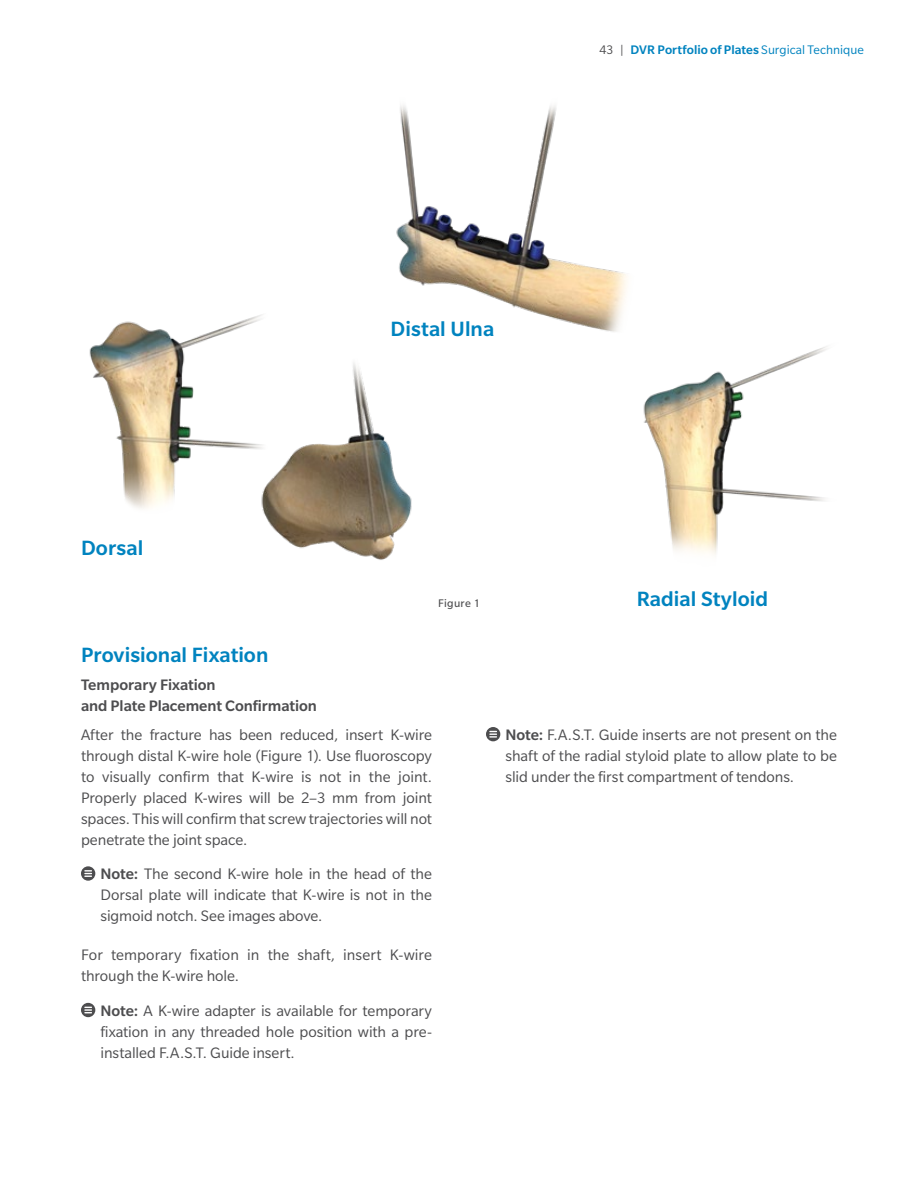
<style>
.page{position:relative;width:918px;height:1188px;background:#fff}
.page>*{position:absolute;margin:0;border:0;box-sizing:border-box;transform-origin:0 0}
.t1{font:500 22.5px "Slate Pro";color:#0083bf}
.t2{font:16.5px/21px "Slate Pro";letter-spacing:-.005em;color:#4d4d4f;text-align:justify}
.t3{font:500 16.5px/21px "Slate Pro";letter-spacing:-.005em;color:#4d4d4f}
.t4{font:500 13.5px "Slate Pro";letter-spacing:.005em;color:#0083bf}
.t5{font:12px "Slate Pro";letter-spacing:.025em;color:#4d4d4f}
.s1{font-weight:400;color:#4d4d4f}
.s2{font-weight:400}
.s3{font-weight:500}
</style>
<div class="page">
<svg style="left:81px;top:866px;width:14px;height:15px"></svg>
<svg style="left:85px;top:870px;width:6px;height:7px"></svg>
<svg style="left:81px;top:1003px;width:14px;height:14px"></svg>
<svg style="left:85px;top:1007px;width:6px;height:6px"></svg>
<img style="left:89px;top:314px;width:174px;height:195px">
<img style="left:254px;top:351px;width:158px;height:209px">
<img style="left:396px;top:105px;width:231px;height:227px">
<svg style="left:486px;top:727px;width:14px;height:14px"></svg>
<svg style="left:490px;top:731px;width:6px;height:7px"></svg>
<img style="left:643px;top:346px;width:184px;height:209px">
<h1 class="t1" style="left:81px;top:536px;width:64px">Dorsal</h1>
<h1 class="t1" style="left:390px;top:317px;width:105px">Distal Ulna</h1>
<p class="t4" style="left:600px;top:42px;width:266px"><span class="s1">43 |</span> DVR Portfolio of Plates <span class="s2">Surgical Technique</span></p>
<p class="t5" style="left:438px;top:596px;width:43px">Figure 1</p>
<h1 class="t1" style="left:637px;top:587px;width:133px">Radial Styloid</h1>
<h1 class="t1" style="left:81px;top:643px;width:189px">Provisional Fixation</h1>
<p class="t3" style="left:81px;top:674px;width:237px">Temporary Fixation<br>and Plate Placement Confirmation</p>
<p class="t2" style="left:81px;top:724px;width:353px">After the fracture has been reduced, insert K-wire through distal K-wire hole (Figure 1). Use fluoroscopy to visually confirm that K-wire is not in the joint.<br>Properly placed K-wires will be 2–3 mm from joint spaces. This will confirm that screw trajectories will not penetrate the joint space.</p>
<p class="t2" style="left:101px;top:863px;width:333px"><span class="s3">Note:</span> The second K-wire hole in the head of the Dorsal plate will indicate that K-wire is not in the sigmoid notch. See images above.</p>
<p class="t2" style="left:81px;top:944px;width:353px">For temporary fixation in the shaft, insert K-wire through the K-wire hole.</p>
<p class="t2" style="left:101px;top:1000px;width:333px"><span class="s3">Note:</span> A K-wire adapter is available for temporary fixation in any threaded hole position with a pre&shy;installed F.A.S.T. Guide insert.</p>
<p class="t2" style="left:506px;top:724px;width:333px"><span class="s3">Note:</span> F.A.S.T. Guide inserts are not present on the shaft of the radial styloid plate to allow plate to be slid under the first compartment of tendons.</p>
</div>
